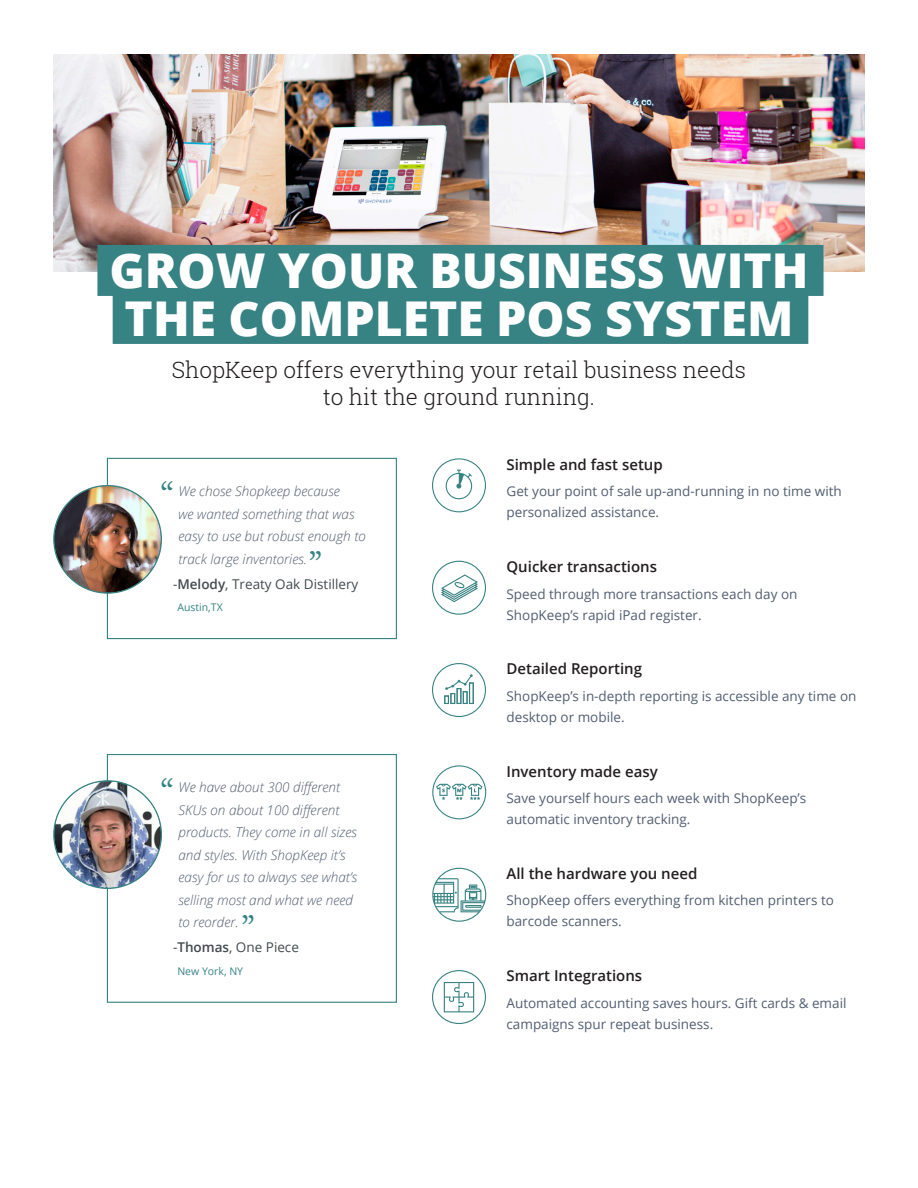
<style>
.page{position:relative;width:918px;height:1188px;background:#fff}
.page>*{position:absolute;margin:0;border:0;box-sizing:border-box;transform-origin:0 0}
.t1{font:800 48px "Open Sans";color:#fff}
.t2{font:33px "Questa";color:#378283}
.t3{font:300 22.5px/27px "Roboto Slab";color:#231f20;text-align:center}
.t4{font:600 15px "Open Sans";color:#231f20}
.Body{font:13.5px/21px "Open Sans";color:#525e71}
.t5{font:italic 300 13.5px/22.5px "Open Sans";color:#525e71}
.Name{font:13.5px "Open Sans";color:#424a4d}
.Fine_Print{font:10.5px "Open Sans";color:#378283}
.s1{font-weight:600}
</style>
<div class="page">
<img style="left:54px;top:54px;width:810px;height:217px">
<svg style="left:106px;top:457px;width:291px;height:183px"></svg>
<div style="left:97px;top:245px;width:727px;height:51px;background:#378283"></div>
<div style="left:113px;top:293px;width:695px;height:51px;background:#378283"></div>
<svg style="left:106px;top:754px;width:291px;height:249px"></svg>
<img style="left:54px;top:486px;width:107px;height:107px;border-radius:53px">
<img style="left:54px;top:781px;width:107px;height:107px;border-radius:53px">
<svg style="left:432px;top:458px;width:54px;height:54px"></svg>
<svg style="left:432px;top:561px;width:54px;height:54px"></svg>
<svg style="left:432px;top:663px;width:54px;height:54px"></svg>
<svg style="left:432px;top:970px;width:54px;height:54px"></svg>
<svg style="left:432px;top:868px;width:54px;height:54px"></svg>
<svg style="left:432px;top:765px;width:54px;height:54px"></svg>
<h1 class="t1" style="left:109px;top:234px;width:701px">GROW YOUR BUSINESS WITH</h1>
<h1 class="t1" style="left:125px;top:282px;width:670px">THE COMPLETE POS SYSTEM</h1>
<h2 class="t3" style="left:172px;top:356px;width:576px">ShopKeep offers everything your retail business needs to hit the ground running.</h2>
<p class="t2" style="left:160px;top:473px;width:16px">“</p>
<p class="t5" style="left:178px;top:480px;width:189px">We chose Shopkeep because<br>we wanted something that was easy to use but robust enough to track large inventories.</p>
<p class="Name" style="left:173px;top:574px;width:187px">-<span class="s1">Melody</span>, Treaty Oak Distillery</p>
<p class="Fine_Print" style="left:177px;top:600px;width:47px">Austin,TX</p>
<p class="t2" style="left:308px;top:544px;width:16px">”</p>
<p class="t2" style="left:160px;top:770px;width:16px">“</p>
<p class="t5" style="left:178px;top:776px;width:180px">We have about 300 different<br>SKUs on about 100 different products. They come in all sizes and styles. With ShopKeep it’s easy for us to always see what’s selling most and what we need to reorder.</p>
<p class="Name" style="left:173px;top:938px;width:127px">-<span class="s1">Thomas</span>, One Piece</p>
<p class="Fine_Print" style="left:177px;top:964px;width:67px">New York, NY</p>
<p class="t2" style="left:241px;top:907px;width:16px">”</p>
<h3 class="t4" style="left:507px;top:454px;width:158px">Simple and fast setup</h3>
<p class="Body" style="left:507px;top:480px;width:337px">Get your point of sale up-and-running in no time with personalized assistance.</p>
<h3 class="t4" style="left:507px;top:556px;width:152px">Quicker transactions</h3>
<p class="Body" style="left:507px;top:583px;width:292px">Speed through more transactions each day on<br>ShopKeep’s rapid iPad register.</p>
<h3 class="t4" style="left:507px;top:659px;width:137px">Detailed Reporting</h3>
<p class="Body" style="left:507px;top:685px;width:351px">ShopKeep’s in-depth reporting is accessible any time on desktop or mobile.</p>
<h3 class="t4" style="left:507px;top:761px;width:153px">Inventory made easy</h3>
<p class="Body" style="left:507px;top:787px;width:301px">Save yourself hours each week with ShopKeep’s automatic inventory tracking.</p>
<h3 class="t4" style="left:507px;top:863px;width:192px">All the hardware you need</h3>
<p class="Body" style="left:507px;top:890px;width:329px">ShopKeep offers everything from kitchen printers to barcode scanners.</p>
<h3 class="t4" style="left:507px;top:966px;width:137px">Smart Integrations</h3>
<p class="Body" style="left:507px;top:992px;width:342px">Automated accounting saves hours. Gift cards &amp; email campaigns spur repeat business.</p>
</div>
